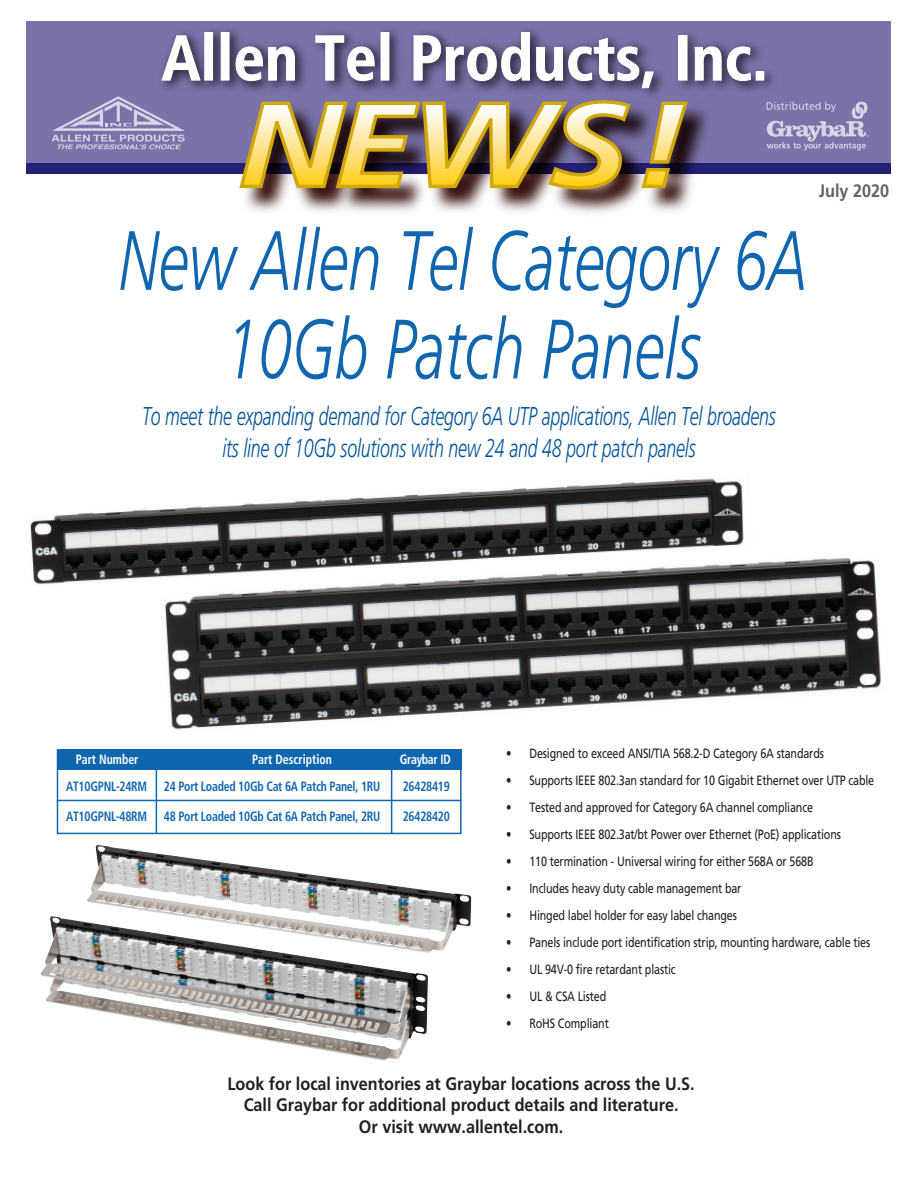
<style>
.page{position:relative;width:918px;height:1188px;background:#fff}
.page>*{position:absolute;margin:0;border:0;box-sizing:border-box;transform-origin:0 0}
.t1{font:italic 300 84px/88.5px "Frutiger";color:#1066ae;text-align:center;scale:.71 1}
.t2{font:700 condensed 63.45px "Frutiger";color:#fff}
.t3{font:italic 300 25.8px/31.5px "Frutiger";letter-spacing:-.01em;color:#015399;text-align:center;scale:.69 1}
.t4{font:700 18px/21.6px "Frutiger";color:#221f1e;text-align:center;scale:.9 1}
.t5{font:700 18px "Frutiger";color:#636366;scale:.9 1}
.t6{font:13.5px "Frutiger";letter-spacing:-.015em;color:#231f20;scale:.8 1}
.t7{font:700 condensed 13.5px "Frutiger";letter-spacing:-.02em;color:#1066ae;scale:.87 1}
.t8{font:700 condensed 13.5px "Frutiger";color:#fff;scale:.87 1}
.t9{font:700 condensed 13.5px "Frutiger";letter-spacing:-.02em;color:#fff;scale:.87 1}
</style>
<div class="page">
<div style="left:26px;top:21px;width:865px;height:147px;background:#7a73aa"></div>
<div style="left:26px;top:163px;width:865px;height:11px;background:#242076"></div>
<img style="left:245px;top:115px;width:463px;height:99px">
<svg style="left:239px;top:115px;width:394px;height:76px"></svg>
<svg style="left:639px;top:115px;width:51px;height:75px"></svg>
<svg style="left:767px;top:102px;width:102px;height:48px"></svg>
<svg style="left:52px;top:96px;width:133px;height:53px"></svg>
<img style="left:152px;top:30px;width:636px;height:85px">
<svg style="left:161px;top:35px;width:40px;height:46px"></svg>
<div style="left:204px;top:32px;width:9px;height:49px;border:1px solid #fff"></div>
<div style="left:221px;top:32px;width:8px;height:49px;border:1px solid #fff"></div>
<svg style="left:235px;top:46px;width:60px;height:35px"></svg>
<svg style="left:315px;top:35px;width:60px;height:46px"></svg>
<svg style="left:413px;top:32px;width:241px;height:57px"></svg>
<svg style="left:694px;top:46px;width:57px;height:35px"></svg>
<div style="left:756px;top:71px;width:8px;height:10px;border:1px solid #fff"></div>
<svg style="left:56px;top:749px;width:406px;height:86px"></svg>
<div style="left:58px;top:749px;width:403px;height:20px;background:#1066ae"></div>
<hr style="left:391px;top:765px;width:1px;height:69px;background:#0f67af">
<hr style="left:156px;top:756px;width:1px;height:78px;background:#0f67af">
<hr style="left:57px;top:800px;width:404px;height:1px;background:#0f67af">
<img style="left:164px;top:557px;width:717px;height:173px">
<img style="left:30px;top:478px;width:723px;height:109px">
<img style="left:41px;top:916px;width:387px;height:145px">
<img style="left:87px;top:845px;width:384px;height:109px">
<h2 class="t2" style="left:162px;top:20px;width:608px">Allen Tel Products, Inc.</h2>
<h1 class="t1" style="left:119px;top:216px;width:971px">New Allen Tel Category 6A<br>10Gb Patch Panels</h1>
<h3 class="t3" style="left:142px;top:400px;width:920px">To meet the expanding demand for Category 6A UTP applications, Allen Tel broadens its line of 10Gb solutions with new 24 and 48 port patch panels</h3>
<h3 class="t5" style="left:819px;top:181px;width:80px">July 2020</h3>
<p class="t8" style="left:76px;top:752px;width:74px">Part Number</p>
<p class="t8" style="left:252px;top:752px;width:93px">Part Description</p>
<p class="t9" style="left:400px;top:752px;width:60px">Graybar ID</p>
<p class="t7" style="left:66px;top:778px;width:363px">AT10GPNL-24RM 24 Port Loaded 10Gb Cat 6A Patch Panel, 1RU</p>
<p class="t7" style="left:403px;top:778px;width:56px">26428419</p>
<p class="t7" style="left:66px;top:808px;width:363px">AT10GPNL-48RM 48 Port Loaded 10Gb Cat 6A Patch Panel, 2RU</p>
<p class="t7" style="left:403px;top:808px;width:56px">26428420</p>
<p class="t6" style="left:506px;top:745px;width:399px">• Designed to exceed ANSI/TIA 568.2-D Category 6A standards</p>
<p class="t6" style="left:506px;top:772px;width:462px">• Supports IEEE 802.3an standard for 10 Gigabit Ethernet over UTP cable</p>
<p class="t6" style="left:506px;top:799px;width:385px">• Tested and approved for Category 6A channel compliance</p>
<p class="t6" style="left:506px;top:826px;width:420px">• Supports IEEE 802.3at/bt Power over Ethernet (PoE) applications</p>
<p class="t6" style="left:506px;top:853px;width:386px">• 110 termination - Universal wiring for either 568A or 568B</p>
<p class="t6" style="left:506px;top:880px;width:296px">• Includes heavy duty cable management bar</p>
<p class="t6" style="left:506px;top:907px;width:290px">• Hinged label holder for easy label changes</p>
<p class="t6" style="left:506px;top:934px;width:457px">• Panels include port identification strip, mounting hardware, cable ties</p>
<p class="t6" style="left:506px;top:961px;width:213px">• UL 94V-0 fire retardant plastic</p>
<p class="t6" style="left:506px;top:988px;width:127px">• UL &amp; CSA Listed</p>
<p class="t6" style="left:506px;top:1015px;width:130px">• RoHS Compliant</p>
<h3 class="t4" style="left:228px;top:1072px;width:521px">Look for local inventories at Graybar locations across the U.S.<br>Call Graybar for additional product details and literature.<br>Or visit www.allentel.com.</h3>
</div>
